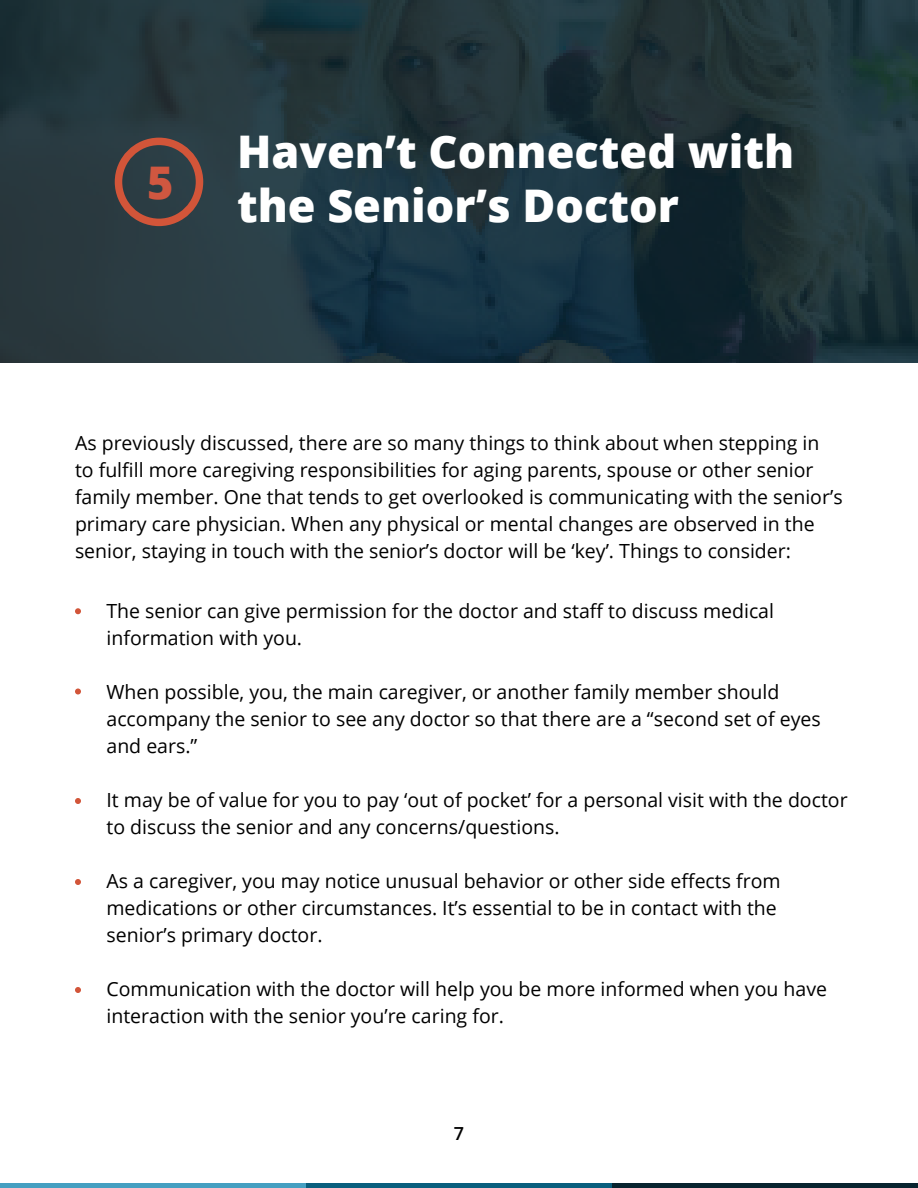
<style>
.page{position:relative;width:918px;height:1188px;background:#fff}
.page>*{position:absolute;margin:0;border:0;box-sizing:border-box;transform-origin:0 0}
.t1{font:800 45px/54px "Open Sans";color:#fff}
.t2{font:800 45px "Open Sans";color:#d05740}
.t3{font:19.5px/27px "Open Sans";color:#000}
.t4{font:600 18px "Open Sans";color:#000}
</style>
<div class="page">
<hr style="left:0;top:1184px;width:306px;height:4px;background:#459fc1">
<hr style="left:306px;top:1184px;width:306px;height:4px;background:#095e7d">
<hr style="left:612px;top:1184px;width:306px;height:4px;background:#08242f">
<img style="left:1px;top:1px;width:917px;height:362px">
<div style="left:115px;top:138px;width:88px;height:88px;border:8px solid #d25539;border-radius:50%"></div>
<svg style="left:75px;top:608px;width:6px;height:6px"></svg>
<svg style="left:75px;top:688px;width:6px;height:6px"></svg>
<svg style="left:75px;top:798px;width:6px;height:6px"></svg>
<svg style="left:75px;top:879px;width:6px;height:6px"></svg>
<svg style="left:75px;top:987px;width:6px;height:6px"></svg>
<p class="t2" style="left:147px;top:149px;width:28px">5</p>
<p class="t1" style="left:237px;top:123px;width:559px">Haven’t Connected with the Senior’s Doctor</p>
<p class="t3" style="left:75px;top:429px;width:769px">As previously discussed, there are so many things to think about when stepping in to fulfill more caregiving responsibilities for aging parents, spouse or other senior family member. One that tends to get overlooked is communicating with the senior’s primary care physician. When any physical or mental changes are observed in the senior, staying in touch with the senior’s doctor will be ‘key’. Things to consider:</p>
<p class="t3" style="left:106px;top:597px;width:669px">The senior can give permission for the doctor and staff to discuss medical information with you.</p>
<p class="t3" style="left:106px;top:678px;width:716px">When possible, you, the main caregiver, or another family member should accompany the senior to see any doctor so that there are a “second set of eyes and ears.”</p>
<p class="t3" style="left:106px;top:786px;width:743px">It may be of value for you to pay ‘out of pocket’ for a personal visit with the doctor to discuss the senior and any concerns/questions.</p>
<p class="t3" style="left:106px;top:867px;width:676px">As a caregiver, you may notice unusual behavior or other side effects from medications or other circumstances. It’s essential to be in contact with the senior’s primary doctor.</p>
<p class="t3" style="left:106px;top:975px;width:722px">Communication with the doctor will help you be more informed when you have interaction with the senior you’re caring for.</p>
<p class="t4" style="left:454px;top:1121px;width:12px">7</p>
</div>
